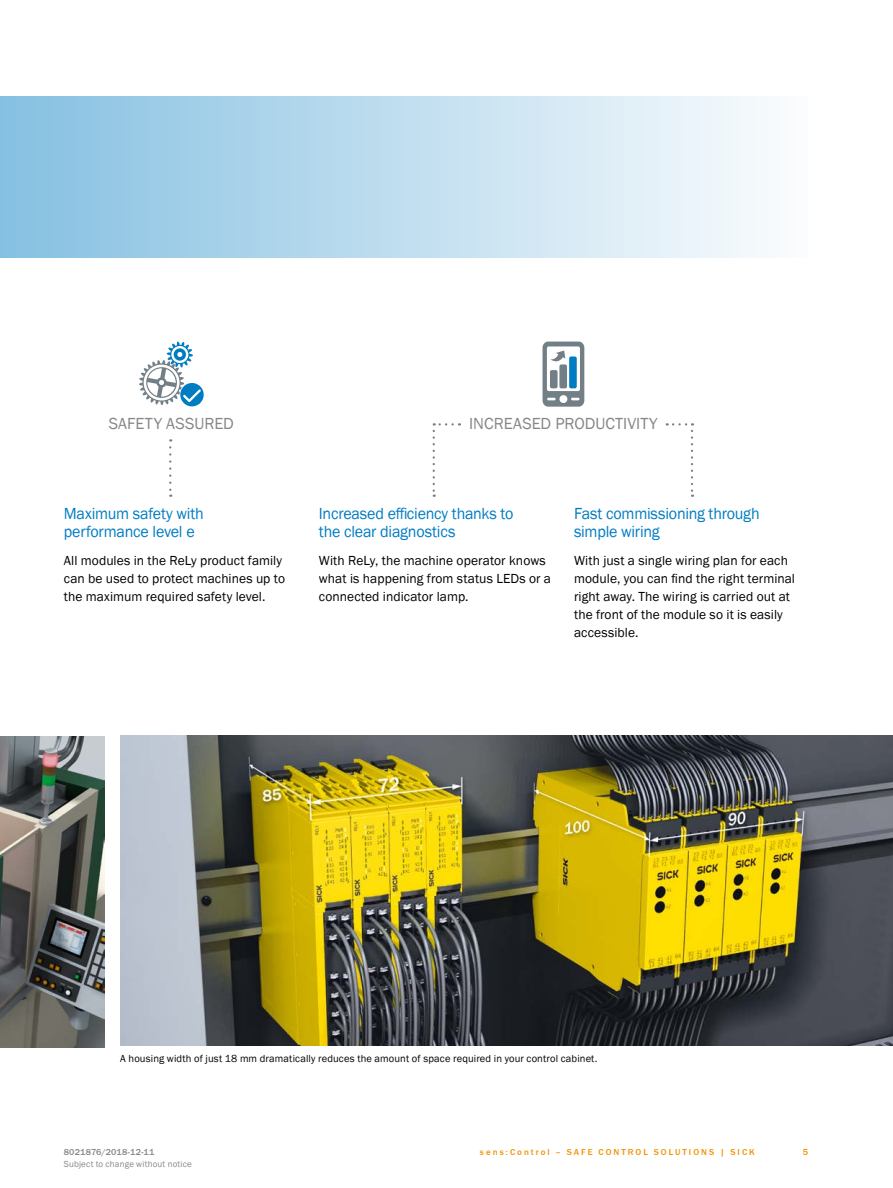
<style>
.page{position:relative;width:893px;height:1188px;background:#fff}
.page>*{position:absolute;margin:0;border:0;box-sizing:border-box;transform-origin:0 0}
.t1{font:16.5px/17.9px "SICK Franklin";letter-spacing:-.01em;color:#007cc2}
.t2{font:16.5px "SICK Franklin";color:#878787}
.t3{font:13.5px/17.9px "SICK Franklin";letter-spacing:.005em;color:#000}
.t4{font:10.5px "SICK Franklin";letter-spacing:.015em;color:#000}
.t5{font:500 9px "SICK Franklin";letter-spacing:.225em;color:#f39200}
.t6{font:9px "SICK Franklin";letter-spacing:.02em;color:#878787}
.t7{font:500 9px "SICK Franklin";letter-spacing:.02em;color:#878787}
</style>
<div class="page">
<div style="left:0;top:97px;width:808px;height:161px;background:linear-gradient(to right,#85c0e1,#fbfdfe)"></div>
<img style="left:0;top:737px;width:105px;height:310px">
<img style="left:120px;top:736px;width:773px;height:310px">
<svg style="left:542px;top:342px;width:42px;height:65px"></svg>
<svg style="left:433px;top:423px;width:20px;height:74px"></svg>
<svg style="left:667px;top:423px;width:26px;height:74px"></svg>
<svg style="left:139px;top:342px;width:65px;height:64px"></svg>
<svg style="left:169px;top:439px;width:2px;height:58px"></svg>
<p class="t2" style="left:109px;top:414px;width:125px">SAFETY ASSUR ED</p>
<p class="t2" style="left:469px;top:414px;width:15px">INCR</p>
<p class="t2" style="left:504px;top:414px;width:72px">EASED PRODUCT</p>
<p class="t2" style="left:623px;top:414px;width:36px">IVITY</p>
<p class="t1" style="left:64px;top:505px;width:142px">Maximum safety with performance level e</p>
<p class="t3" style="left:64px;top:552px;width:223px">All modules in the ReLy product family can be used to protect machines up to the maximum required safety level.</p>
<p class="t1" style="left:319px;top:505px;width:196px">Increased efficiency thanks to the clear diagnostics</p>
<p class="t3" style="left:319px;top:552px;width:234px">With ReLy, the machine operator knows what is happening from status LEDs or a connected indicator lamp.</p>
<p class="t1" style="left:574px;top:505px;width:187px">Fast commissioning through simple wiring</p>
<p class="t3" style="left:574px;top:552px;width:222px">With just a single wiring plan for each module, you can find the right terminal right away. The wiring is carried out at the front of the module so it is easily accessible.</p>
<p class="t4" style="left:120px;top:1052px;width:479px">A housing width of just 18 mm dramatically reduces the amount of space required in your control cabinet.</p>
<p class="t7" style="left:64px;top:1146px;width:92px">8021876/2018-12-11</p>
<p class="t5" style="left:480px;top:1146px;width:276px">sens:Control – SAFE CONTROL SOLUTIONS | SICK</p>
<p class="t6" style="left:64px;top:1159px;width:130px">Subject to change without notice</p>
<p class="t5" style="left:803px;top:1146px;width:7px">5</p>
</div>
